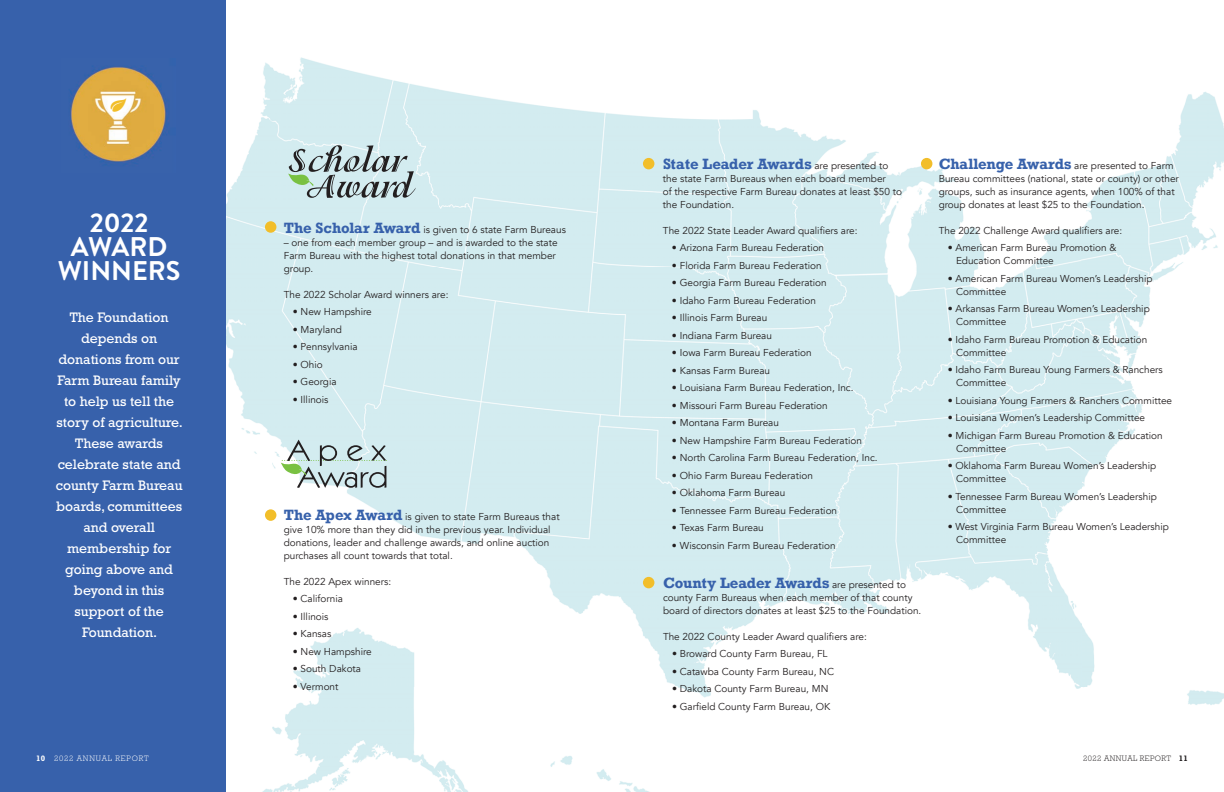
<style>
.page{position:relative;width:1224px;height:792px;background:#fff}
.page>*{position:absolute;margin:0;border:0;box-sizing:border-box;transform-origin:0 0}
.t1{font:700 27px/24px "Brandon Grotesque";color:#fff;text-align:center}
.t2{font:21px "Leafs";color:#f2be2a}
.t3{font:14px/21px "Rockwell Std";color:#fff;text-align:center}
.t4{font:700 14px "Rockwell";letter-spacing:-.01em;color:#3761ab}
.t5{font:10px/13px "Avenir";color:#231f20}
.t6{font:300 8px "Rockwell Std";letter-spacing:.1em;color:#fff}
.t7{font:300 8px "Rockwell Std";letter-spacing:.05em;color:#231f20}
.s1{font-family:"Rockwell";font-weight:700;font-size:14px;color:#3761ab}
.s2{font-family:"Avenir";font-weight:400;font-size:10px;color:#231f20}
.s3{font-weight:700}
</style>
<div class="page">
<img style="left:226px;top:58px;width:998px;height:734px">
<div style="left:0;top:0;width:226px;height:792px;background:#3761ab"></div>
<svg style="left:288px;top:145px;width:128px;height:53px;background:#a9bcbc"></svg>
<svg style="left:281px;top:440px;width:106px;height:48px;background:#b8cbc9"></svg>
<img style="left:70px;top:66px;width:98px;height:99px">
<div style="left:265px;top:221px;width:11px;height:12px;background:#f2be2a;border-radius:50%"></div>
<div style="left:643px;top:158px;width:11px;height:11px;background:#f2be2a;border-radius:50%"></div>
<div style="left:921px;top:158px;width:11px;height:11px;background:#f2be2a;border-radius:50%"></div>
<div style="left:265px;top:509px;width:11px;height:12px;background:#f2be2a;border-radius:50%"></div>
<div style="left:643px;top:577px;width:11px;height:11px;background:#f2be2a;border-radius:50%"></div>
<h2 class="t2" style="left:110px;top:94px;width:20px">M</h2>
<h1 class="t1" style="left:58px;top:211px;width:124px">2022<br>AWARD<br>WINNERS</h1>
<p class="t3" style="left:56px;top:307px;width:129px">The Foundation depends on donations from our<br>Farm Bureau family to help us tell the story of agriculture.<br>These awards celebrate state and county Farm Bureau boards, committees and overall membership for going above and beyond in this support of the<br>Foundation.</p>
<p class="t5" style="left:284px;top:223px;width:284px"><span class="s1">The Scholar Award</span> is given to 6 state Farm Bureaus</p>
<p class="t5" style="left:284px;top:236px;width:275px">– one from each member group – and is awarded to the state<br>Farm Bureau with the highest total donations in that member group.</p>
<p class="t5" style="left:284px;top:288px;width:166px">The 2022 Scholar Award winners are:</p>
<p class="t5" style="left:293px;top:306px;width:81px">• New Hampshire</p>
<p class="t5" style="left:293px;top:323px;width:51px">• Maryland</p>
<p class="t5" style="left:293px;top:341px;width:66px">• Pennsylvania</p>
<p class="t5" style="left:293px;top:358px;width:32px">• Ohio</p>
<p class="t5" style="left:293px;top:376px;width:45px">• Georgia</p>
<p class="t5" style="left:293px;top:393px;width:37px">• Illinois</p>
<p class="t5" style="left:284px;top:510px;width:277px"><span class="s1">The Apex Award</span> is given to state Farm Bureaus that give 10% more than they did in the previous year. Individual donations, leader and challenge awards, and online auction purchases all count towards that total.</p>
<p class="t5" style="left:284px;top:575px;width:109px">The 2022 Apex winners:</p>
<p class="t5" style="left:293px;top:593px;width:52px">• California</p>
<p class="t5" style="left:293px;top:610px;width:37px">• Illinois</p>
<p class="t5" style="left:293px;top:628px;width:40px">• Kansas</p>
<p class="t5" style="left:293px;top:645px;width:81px">• New Hampshire</p>
<p class="t5" style="left:293px;top:663px;width:70px">• South Dakota</p>
<p class="t5" style="left:293px;top:680px;width:47px">• Vermont</p>
<h3 class="t4" style="left:663px;top:154px;width:227px">State Leader Awards <span class="s2">are presented to</span></h3>
<p class="t5" style="left:663px;top:172px;width:241px">the state Farm Bureaus when each board member<br>of the respective Farm Bureau donates at least $50 to the Foundation.</p>
<p class="t5" style="left:663px;top:224px;width:196px">The 2022 State Leader Award qualifiers are:</p>
<p class="t5" style="left:672px;top:241px;width:154px">• Arizona Farm Bureau Federation</p>
<p class="t5" style="left:672px;top:259px;width:151px">• Florida Farm Bureau Federation</p>
<p class="t5" style="left:672px;top:276px;width:156px">• Georgia Farm Bureau Federation</p>
<p class="t5" style="left:672px;top:294px;width:146px">• Idaho Farm Bureau Federation</p>
<p class="t5" style="left:672px;top:311px;width:97px">• Illinois Farm Bureau</p>
<p class="t5" style="left:672px;top:329px;width:102px">• Indiana Farm Bureau</p>
<p class="t5" style="left:672px;top:346px;width:141px">• Iowa Farm Bureau Federation</p>
<p class="t5" style="left:672px;top:364px;width:100px">• Kansas Farm Bureau</p>
<p class="t5" style="left:672px;top:381px;width:183px">• Louisiana Farm Bureau Federation, Inc.</p>
<p class="t5" style="left:672px;top:399px;width:157px">• Missouri Farm Bureau Federation</p>
<p class="t5" style="left:672px;top:416px;width:109px">• Montana Farm Bureau</p>
<p class="t5" style="left:672px;top:434px;width:192px">• New Hampshire Farm Bureau Federation</p>
<p class="t5" style="left:672px;top:451px;width:207px">• North Carolina Farm Bureau Federation, Inc.</p>
<p class="t5" style="left:672px;top:469px;width:142px">• Ohio Farm Bureau Federation</p>
<p class="t5" style="left:672px;top:486px;width:115px">• Oklahoma Farm Bureau</p>
<p class="t5" style="left:672px;top:504px;width:167px">• Tennessee Farm Bureau Federation</p>
<p class="t5" style="left:672px;top:521px;width:93px">• Texas Farm Bureau</p>
<p class="t5" style="left:672px;top:539px;width:165px">• Wisconsin Farm Bureau Federation</p>
<h3 class="t4" style="left:663px;top:573px;width:244px">County Leader Awards <span class="s2">are presented to</span></h3>
<p class="t5" style="left:663px;top:591px;width:260px">county Farm Bureaus when each member of that county board of directors donates at least $25 to the Foundation.</p>
<p class="t5" style="left:663px;top:630px;width:205px">The 2022 County Leader Award qualifiers are:</p>
<p class="t5" style="left:672px;top:647px;width:157px">• Broward County Farm Bureau, FL</p>
<p class="t5" style="left:672px;top:665px;width:164px">• Catawba County Farm Bureau, NC</p>
<p class="t5" style="left:672px;top:682px;width:158px">• Dakota County Farm Bureau, MN</p>
<p class="t5" style="left:672px;top:700px;width:160px">• Garfield County Farm Bureau, OK</p>
<p class="t5" style="left:939px;top:159px;width:242px"><span class="s1">Challenge Awards</span> are presented to Farm Bureau committees (national, state or county) or other groups, such as insurance agents, when 100% of that group donates at least $25 to the Foundation.</p>
<p class="t5" style="left:939px;top:224px;width:185px">The 2022 Challenge Award qualifiers are:</p>
<p class="t5" style="left:956px;top:241px;width:162px;text-indent:-8px">• American Farm Bureau Promotion &amp;<br>Education Committee</p>
<p class="t5" style="left:956px;top:272px;width:198px;text-indent:-8px">• American Farm Bureau Women’s Leadership<br>Committee</p>
<p class="t5" style="left:956px;top:302px;width:195px;text-indent:-8px">• Arkansas Farm Bureau Women’s Leadership<br>Committee</p>
<p class="t5" style="left:956px;top:333px;width:193px;text-indent:-8px">• Idaho Farm Bureau Promotion &amp; Education<br>Committee</p>
<p class="t5" style="left:956px;top:363px;width:208px;text-indent:-8px">• Idaho Farm Bureau Young Farmers &amp; Ranchers<br>Committee</p>
<p class="t5" style="left:948px;top:394px;width:226px">• Louisiana Young Farmers &amp; Ranchers Committee</p>
<p class="t5" style="left:948px;top:411px;width:199px">• Louisiana Women’s Leadership Committee</p>
<p class="t5" style="left:956px;top:429px;width:208px;text-indent:-8px">• Michigan Farm Bureau Promotion &amp; Education<br>Committee</p>
<p class="t5" style="left:956px;top:459px;width:202px;text-indent:-8px">• Oklahoma Farm Bureau Women’s Leadership<br>Committee</p>
<p class="t5" style="left:956px;top:490px;width:202px;text-indent:-8px">• Tennessee Farm Bureau Women’s Leadership<br>Committee</p>
<p class="t5" style="left:956px;top:520px;width:214px;text-indent:-8px">• West Virginia Farm Bureau Women’s Leadership<br>Committee</p>
<p class="t6" style="left:36px;top:754px;width:114px"><span class="s3">10</span> 2022 ANNUAL REPORT</p>
<p class="t7" style="left:1083px;top:754px;width:106px">2022 ANNUAL REPORT <span class="s3">11</span></p>
</div>
